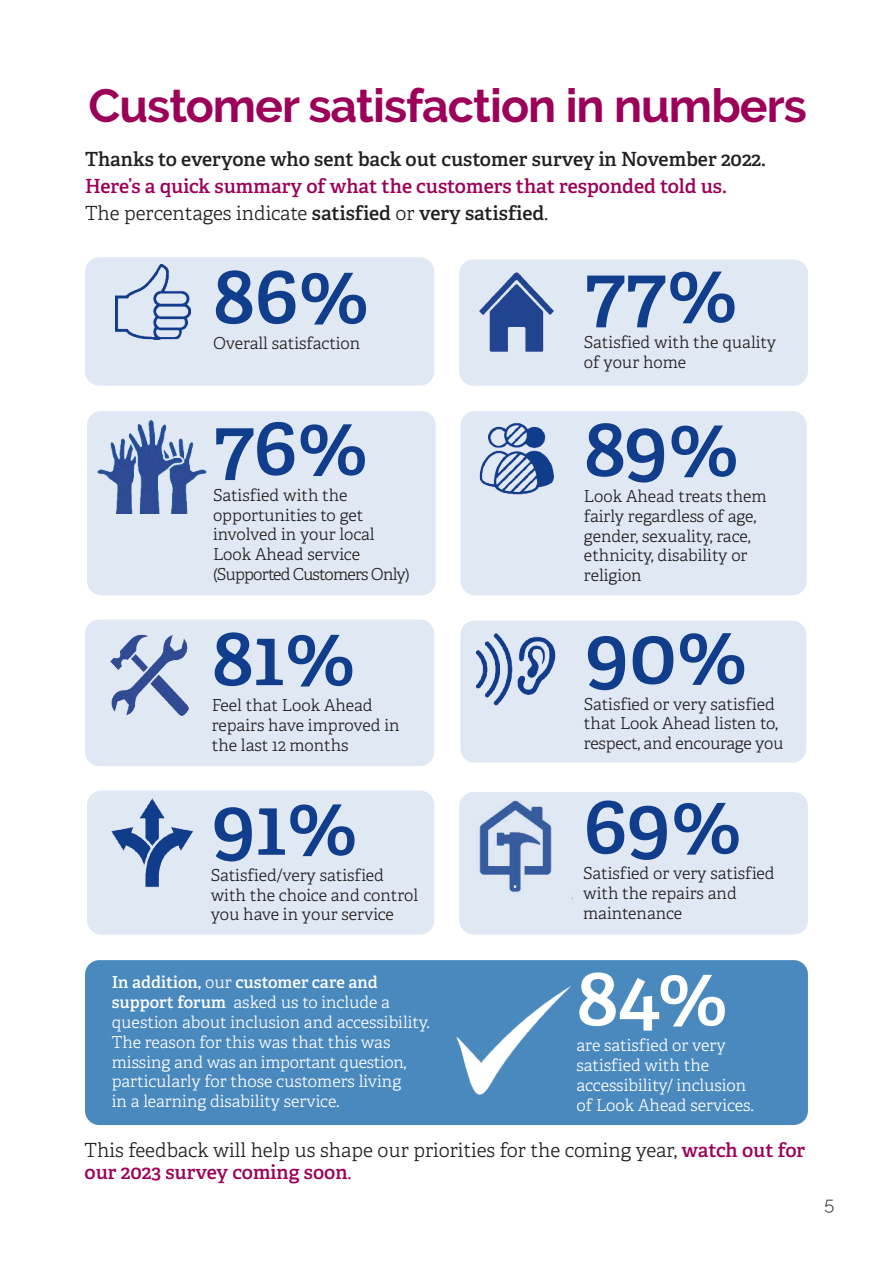
<style>
.page{position:relative;width:893px;height:1263px;background:#fff}
.page>*{position:absolute;margin:0;border:0;box-sizing:border-box;transform-origin:0 0}
.t1{font:600 81px/151.5px "Adelle";letter-spacing:-.005em;color:#103d8c}
.t2{font:600 81px "Adelle";color:#fff}
.t3{font:700 46.5px "Raleway";letter-spacing:-.02em;color:#9c0159}
.t4{font:600 19.5px/27px "Adelle";color:#9c0159}
.t5{font:300 19.5px/22.8px "Adelle";color:#231f20}
.t6{font:600 19.5px "Adelle";color:#231f20}
.t7{font:300 18px "Raleway";color:#231f20}
.t8{font:300 16.5px/19.8px "Adelle";color:#231f20}
.t9{font:300 16.5px/19.8px "Adelle";color:#fff}
.s1{font-weight:300;color:#231f20}
.s2{color:#231f20}
.s3{font-weight:600;color:#9c0159}
.s4{color:#9c0159}
.s5{font-weight:600}
</style>
<div class="page">
<div style="left:85px;top:960px;width:723px;height:165px;background:#4a89be;border-radius:14px"></div>
<div style="left:461px;top:411px;width:346px;height:184px;background:#dfe8f3;border-radius:14px"></div>
<div style="left:85px;top:620px;width:349px;height:146px;background:#dfe8f3;border-radius:14px"></div>
<div style="left:459px;top:259px;width:349px;height:127px;background:#dfe8f3;border-radius:14px"></div>
<div style="left:459px;top:792px;width:349px;height:143px;background:#dfe8f3;border-radius:14px"></div>
<div style="left:87px;top:411px;width:349px;height:184px;background:#dfe8f3;border-radius:14px"></div>
<div style="left:87px;top:790px;width:347px;height:145px;background:#dfe8f3;border-radius:14px"></div>
<div style="left:460px;top:621px;width:346px;height:142px;background:#dfe8f3;border-radius:14px"></div>
<div style="left:85px;top:257px;width:349px;height:128px;background:#dfe8f3;border-radius:14px"></div>
<img style="left:111px;top:798px;width:82px;height:89px">
<img style="left:459px;top:792px;width:93px;height:100px">
<img style="left:479px;top:272px;width:75px;height:80px">
<img style="left:116px;top:265px;width:74px;height:74px">
<img style="left:476px;top:633px;width:80px;height:73px">
<img style="left:479px;top:423px;width:75px;height:72px">
<img style="left:97px;top:420px;width:110px;height:94px">
<img style="left:111px;top:635px;width:78px;height:81px">
<img style="left:456px;top:986px;width:115px;height:109px">
<h2 class="t3" style="left:88px;top:79px;width:720px">Customer satisfaction in numbers</h2>
<p class="t6" style="left:85px;top:152px;width:682px">Thanks to everyone who sent back out customer survey in November 2022.</p>
<p class="t4" style="left:85px;top:174px;width:643px">Here’s a quick summary of what the customers that responded told us.<br><span class="s1">The percentages indicate</span> <span class="s2">satisfied</span> <span class="s1">or</span> <span class="s2">very satisfied</span><span class="s1">.</span></p>
<h1 class="t1" style="left:213px;top:227px;width:158px">86%<br>76%</h1>
<p class="t8" style="left:213px;top:487px;width:198px">Satisfied with the opportunities to get involved in your local<br>Look Ahead service (Supported Customers Only)</p>
<p class="t8" style="left:213px;top:335px;width:149px">Overall satisfaction</p>
<h1 class="t1" style="left:212px;top:589px;width:145px">81%</h1>
<p class="t8" style="left:212px;top:697px;width:189px">Feel that Look Ahead repairs have improved in the last 12 months</p>
<h1 class="t1" style="left:211px;top:758px;width:149px">91%</h1>
<p class="t8" style="left:211px;top:867px;width:209px">Satisfied/very satisfied with the choice and control you have in your service</p>
<h1 class="t1" style="left:584px;top:225px;width:155px">77%</h1>
<p class="t8" style="left:584px;top:334px;width:194px">Satisfied with the quality of your home</p>
<h1 class="t1" style="left:584px;top:379px;width:157px">89%</h1>
<p class="t8" style="left:584px;top:488px;width:184px">Look Ahead treats them fairly regardless of age, gender, sexuality, race, ethnicity, disability or religion</p>
<h1 class="t1" style="left:584px;top:587px;width:165px">90%</h1>
<p class="t8" style="left:584px;top:695px;width:201px">Satisfied or very satisfied that Look Ahead listen to, respect, and encourage you</p>
<h1 class="t1" style="left:583px;top:757px;width:160px">69%</h1>
<p class="t8" style="left:583px;top:865px;width:193px">Satisfied or very satisfied with the repairs and maintenance</p>
<h1 class="t2" style="left:576px;top:966px;width:153px">84%</h1>
<p class="t9" style="left:576px;top:1037px;width:179px">are satisfied or very satisfied with the accessibility/ inclusion of Look Ahead services.</p>
<p class="t5" style="left:85px;top:1140px;width:722px">This feedback will help us shape our priorities for the coming year, <span class="s3">watch out for our 2023 survey coming soon</span><span class="s4">.</span></p>
<p class="t9" style="left:112px;top:974px;width:320px"><span class="s5">In addition,</span> our <span class="s5">customer care and support forum</span> asked us to include a question about inclusion and accessibility.<br>The reason for this was that this was missing and was an important question, particularly for those customers living<br>in a learning disability service.</p>
<p class="t7" style="left:824px;top:1193px;width:11px">5</p>
</div>
